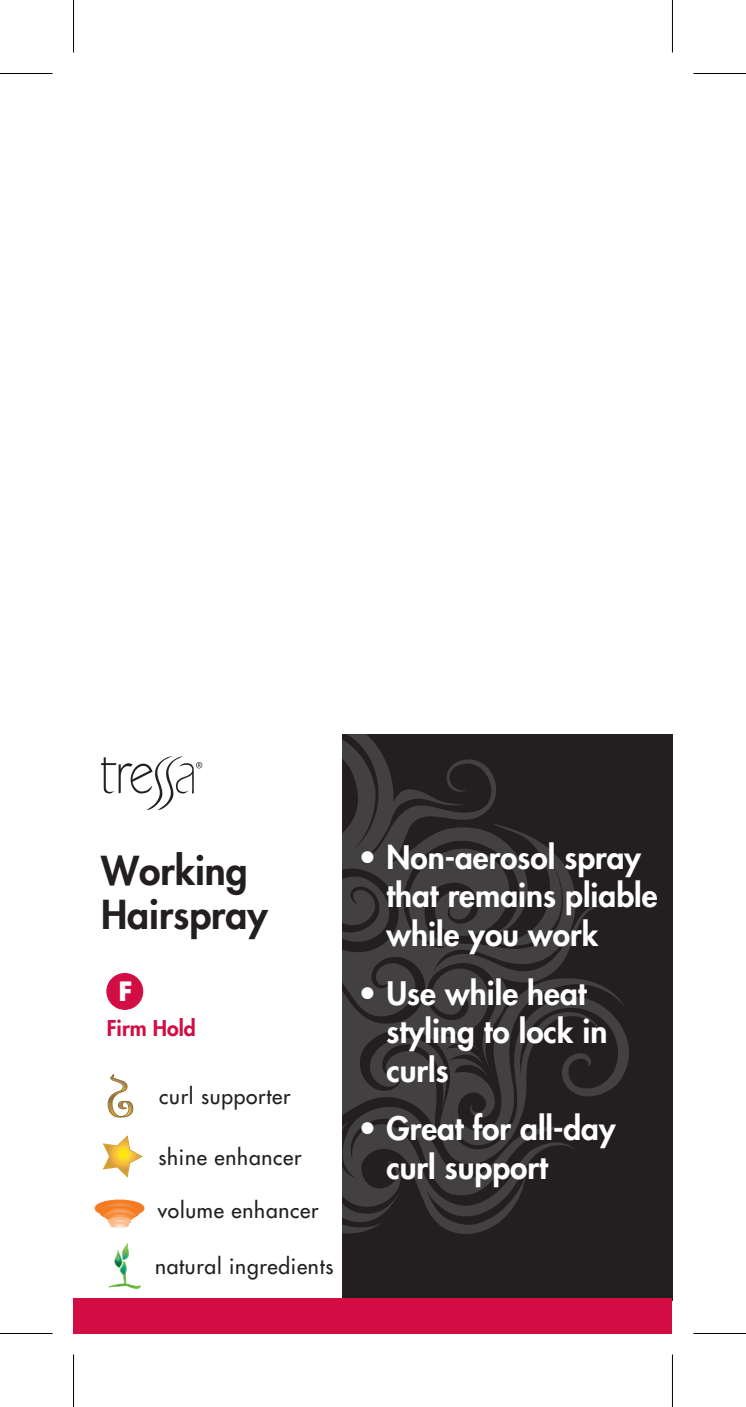
<style>
.page{position:relative;width:746px;height:1407px;background:#fff}
.page>*{position:absolute;margin:0;border:0;box-sizing:border-box;transform-origin:0 0}
.t1{font:800 38.85px/44.8px "Futura";color:#231f20}
.t2{font:800 31.5px/38.5px "Futura";color:#fff}
.t3{font:700 25.9px "Futura";color:#fff}
.t4{font:800 21.35px "Futura";color:#d20d44}
.t5{font:21px "Futura";letter-spacing:.035em;color:#231f20}
</style>
<div class="page">
<div style="left:107px;top:974px;width:36px;height:35px;background:#d20d44;border-radius:50%"></div>
<div style="left:106px;top:973px;width:37px;height:37px;border:1px solid #d20d44;border-radius:50%"></div>
<svg style="left:101px;top:756px;width:101px;height:54px"></svg>
<div style="left:342px;top:734px;width:330px;height:567px;background:#231f20"></div>
<svg style="left:342px;top:734px;width:287px;height:500px"></svg>
<div style="left:74px;top:1298px;width:598px;height:36px;background:#d20d44"></div>
<svg style="left:103px;top:1136px;width:40px;height:41px"></svg>
<svg style="left:107px;top:1074px;width:26px;height:44px"></svg>
<svg style="left:109px;top:1243px;width:32px;height:46px"></svg>
<svg style="left:95px;top:1200px;width:49px;height:28px"></svg>
<hr style="left:0;top:73px;width:52px;height:1px;background:#000">
<hr style="left:693px;top:73px;width:53px;height:1px;background:#000">
<hr style="left:0;top:1333px;width:52px;height:1px;background:#000">
<hr style="left:693px;top:1333px;width:53px;height:1px;background:#000">
<hr style="left:73px;top:0;width:1px;height:52px;background:#000">
<hr style="left:73px;top:1354px;width:1px;height:53px;background:#000">
<hr style="left:671px;top:0;width:2px;height:52px;background:#000">
<hr style="left:671px;top:1354px;width:2px;height:53px;background:#000">
<p class="t1" style="left:101px;top:847px;width:168px">Working<br>Hairspray</p>
<p class="t2" style="left:386px;top:837px;width:272px;text-indent:-28px">• Non-aerosol spray that remains pliable while you work</p>
<p class="t2" style="left:386px;top:973px;width:222px;text-indent:-28px">• Use while heat styling to lock in curls</p>
<p class="t2" style="left:386px;top:1109px;width:230px;text-indent:-28px">• Great for all-day curl support</p>
<p class="t3" style="left:118px;top:973px;width:16px">F</p>
<p class="t4" style="left:107px;top:1014px;width:91px">Firm Hold</p>
<p class="t5" style="left:159px;top:1083px;width:133px">curl supporter</p>
<p class="t5" style="left:158px;top:1143px;width:144px">shine enhancer</p>
<p class="t5" style="left:158px;top:1197px;width:162px">volume enhancer</p>
<p class="t5" style="left:155px;top:1252px;width:180px">natural ingredients</p>
</div>
